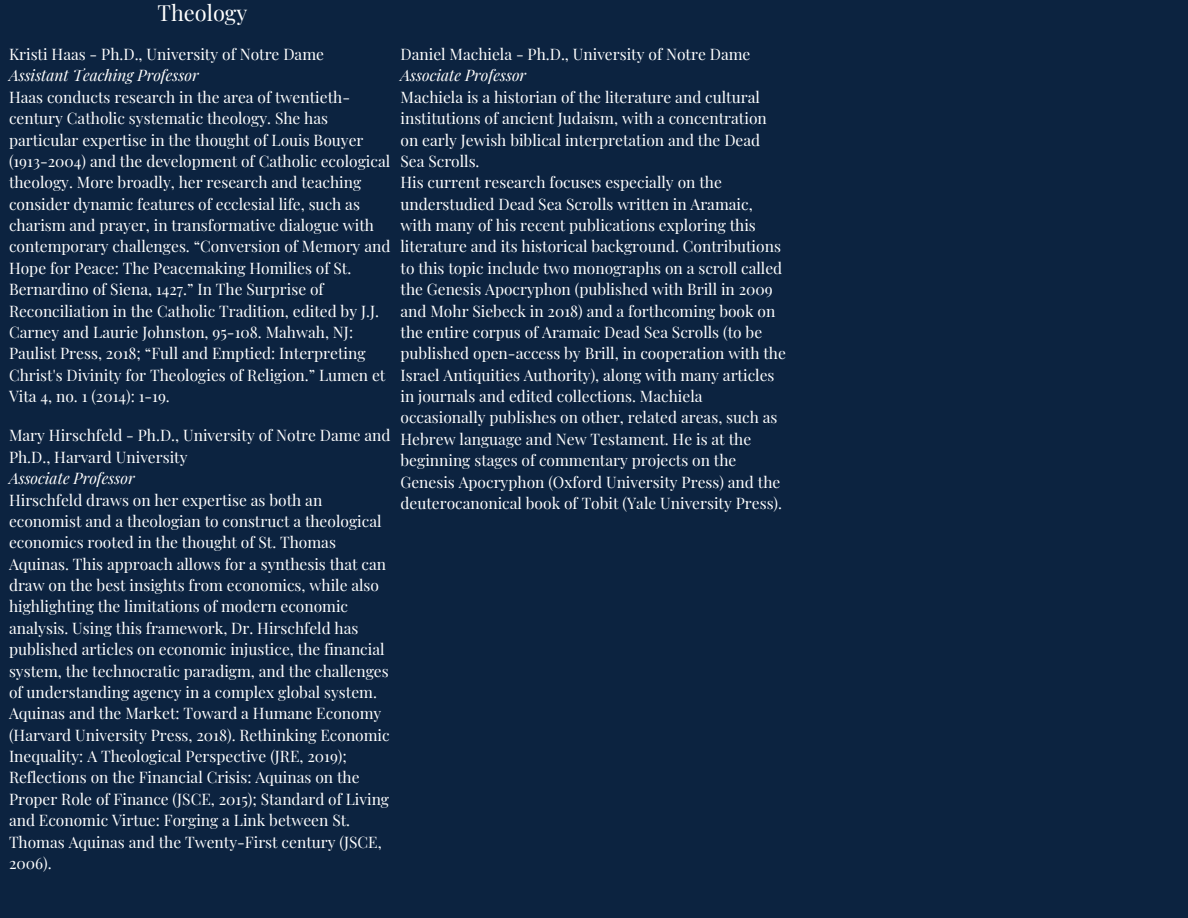
<style>
.page{position:relative;width:1188px;height:918px;background:#0c2340}
.page>*{position:absolute;margin:0;border:0;box-sizing:border-box;transform-origin:0 0}
.t1{font:21.75px "Playfair Display";color:#fff}
.t2{font:15.6px/21.3px "Playfair Display";color:#fff}
.t3{font:italic 15.6px "Playfair Display";color:#fff}
</style>
<div class="page">
<h1 class="t1" style="left:158px;top:-2px;width:91px">Theology</h1>
<p class="t2" style="left:9px;top:43px;width:317px">Kristi Haas - Ph.D., University of Notre Dame</p>
<p class="t3" style="left:9px;top:64px;width:191px">Assistant Teaching Professor</p>
<p class="t2" style="left:9px;top:86px;width:383px">Haas conducts research in the area of twentieth&shy;century Catholic systematic theology. She has particular expertise in the thought of Louis Bouyer (1913-2004) and the development of Catholic ecological theology. More broadly, her research and teaching consider dynamic features of ecclesial life, such as charism and prayer, in transformative dialogue with contemporary challenges. “Conversion of Memory and Hope for Peace: The Peacemaking Homilies of St.<br>Bernardino of Siena, 1427.” In The Surprise of Reconciliation in the Catholic Tradition, edited by J.J.<br>Carney and Laurie Johnston, 95-108. Mahwah, NJ:<br>Paulist Press, 2018; “Full and Emptied: Interpreting Christ's Divinity for Theologies of Religion.” Lumen et Vita 4, no. 1 (2014): 1-19.</p>
<p class="t2" style="left:9px;top:424px;width:383px">Mary Hirschfeld - Ph.D., University of Notre Dame and<br>Ph.D., Harvard University</p>
<p class="t3" style="left:9px;top:467px;width:127px">Associate Professor</p>
<p class="t2" style="left:9px;top:488px;width:382px">Hirschfeld draws on her expertise as both an economist and a theologian to construct a theological economics rooted in the thought of St. Thomas Aquinas. This approach allows for a synthesis that can draw on the best insights from economics, while also highlighting the limitations of modern economic analysis. Using this framework, Dr. Hirschfeld has published articles on economic injustice, the financial system, the technocratic paradigm, and the challenges of understanding agency in a complex global system.<br>Aquinas and the Market: Toward a Humane Economy (Harvard University Press, 2018). Rethinking Economic Inequality: A Theological Perspective (JRE, 2019); Reflections on the Financial Crisis: Aquinas on the Proper Role of Finance (JSCE, 2015); Standard of Living and Economic Virtue: Forging a Link between St.<br>Thomas Aquinas and the Twenty-First century (JSCE, 2006).</p>
<p class="t2" style="left:400px;top:43px;width:351px">Daniel Machiela - Ph.D., University of Notre Dame</p>
<p class="t3" style="left:400px;top:64px;width:127px">Associate Professor</p>
<p class="t2" style="left:400px;top:86px;width:387px">Machiela is a historian of the literature and cultural institutions of ancient Judaism, with a concentration on early Jewish biblical interpretation and the Dead Sea Scrolls.<br>His current research focuses especially on the understudied Dead Sea Scrolls written in Aramaic, with many of his recent publications exploring this literature and its historical background. Contributions to this topic include two monographs on a scroll called the Genesis Apocryphon (published with Brill in 2009 and Mohr Siebeck in 2018) and a forthcoming book on the entire corpus of Aramaic Dead Sea Scrolls (to be published open-access by Brill, in cooperation with the Israel Antiquities Authority), along with many articles in journals and edited collections. Machiela occasionally publishes on other, related areas, such as Hebrew language and New Testament. He is at the beginning stages of commentary projects on the Genesis Apocryphon (Oxford University Press) and the deuterocanonical book of Tobit (Yale University Press).</p>
</div>
